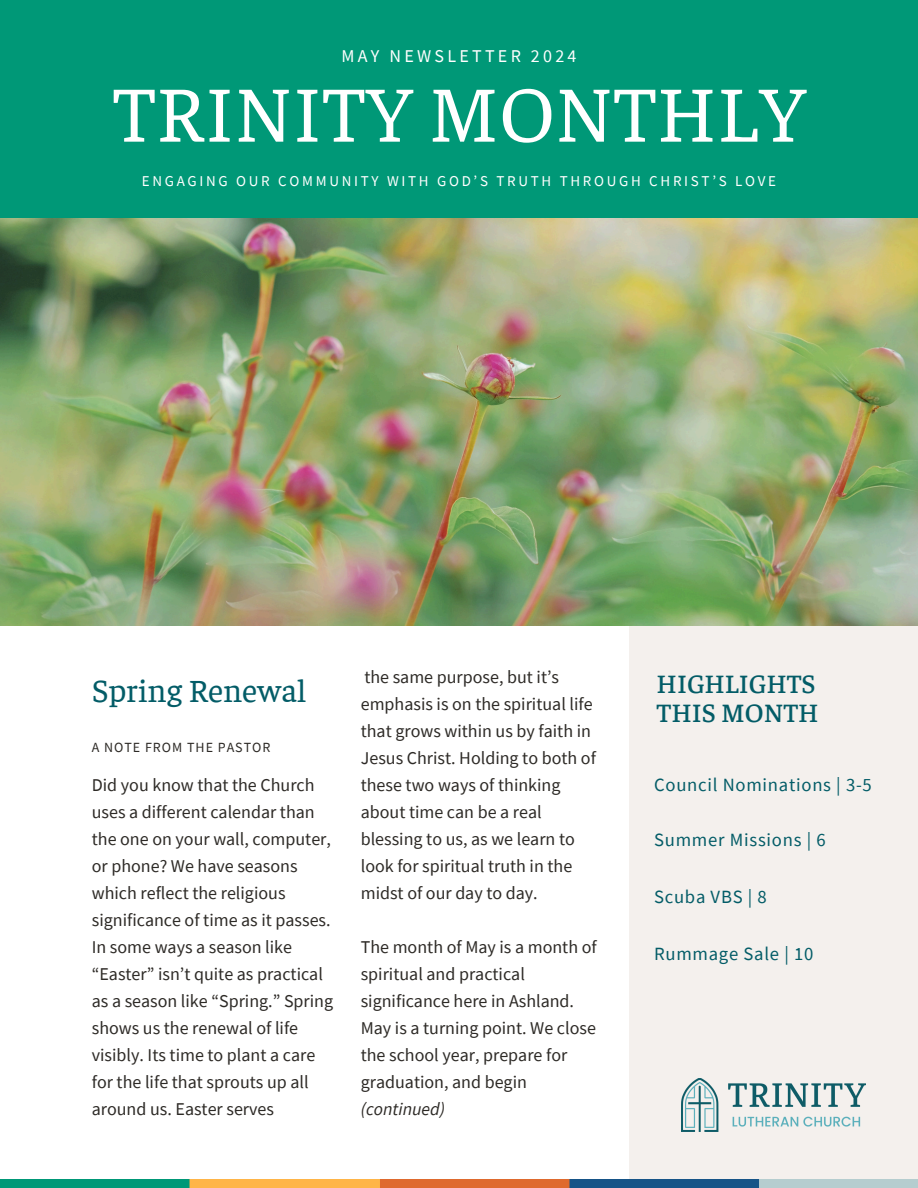
<style>
.page{position:relative;width:918px;height:1188px;background:#fff}
.page>*{position:absolute;margin:0;border:0;box-sizing:border-box;transform-origin:0 0}
.t1{font:80.1px "Faustina";color:#fff}
.t2{font:32.85px "Faustina";color:#035c67}
.t3{font:500 27px/29.2px "Faustina";color:#035c67}
.t4{font:18.6px "Source Sans Pro";letter-spacing:.04em;color:#035c67}
.t5{font:18px/27px "Source Sans Pro";color:#2d2a26}
.t6{font:18px "Source Sans Pro";letter-spacing:.18em;color:#fff}
.t7{font:15px "Source Sans Pro";letter-spacing:.18em;color:#fff}
.t8{font:13.95px "Source Sans Pro";letter-spacing:.07em;color:#2d2a26}
.s1{font-style:italic}
</style>
<div class="page">
<div style="left:629px;top:616px;width:289px;height:572px;background:#f4f0ed"></div>
<img style="left:0;top:217px;width:918px;height:408px">
<div style="left:0;top:0;width:918px;height:217px;background:#009877"></div>
<img style="left:0;top:1180px;width:918px;height:8px">
<img style="left:682px;top:1079px;width:183px;height:53px">
<h5 class="t6" style="left:342px;top:44px;width:236px">MAY NEWSLETTER 2024</h5>
<h3 class="t1" style="left:113px;top:58px;width:695px">TRINITY MONTHLY</h3>
<h5 class="t7" style="left:142px;top:171px;width:636px">ENGAGING OUR COMMUNITY WITH GOD’S TRUTH THROUGH CHRIST’S LOVE</h5>
<h5 class="t2" style="left:92px;top:668px;width:216px">Spring Renewal</h5>
<h5 class="t8" style="left:92px;top:738px;width:180px">A NOTE FROM THE PASTOR</h5>
<h1 class="t5" style="left:92px;top:771px;width:243px">Did you know that the Church uses a different calendar than the one on your wall, computer, or phone? We have seasons which reflect the religious significance of time as it passes.<br>In some ways a season like “Easter” isn’t quite as practical as a season like “Spring.” Spring shows us the renewal of life visibly. Its time to plant a care for the life that sprouts up all around us. Easter serves</h1>
<p class="t5" style="left:361px;top:663px;width:237px">the same purpose, but it’s emphasis is on the spiritual life that grows within us by faith in<br>Jesus Christ. Holding to both of these two ways of thinking about time can be a real blessing to us, as we learn to look for spiritual truth in the midst of our day to day.</p>
<p class="t5" style="left:361px;top:933px;width:237px">The month of May is a month of spiritual and practical significance here in Ashland.<br>May is a turning point. We close the school year, prepare for graduation, and begin <span class="s1">(continued)</span></p>
<p class="t3" style="left:657px;top:667px;width:163px">HIGHLIGHTS<br>THIS MONTH</p>
<p class="t4" style="left:654px;top:772px;width:219px">Council Nominations | 3-5</p>
<h2 class="t4" style="left:654px;top:827px;width:173px">Summer Missions | 6</h2>
<h5 class="t4" style="left:654px;top:884px;width:114px">Scuba VBS | 8</h5>
<h5 class="t4" style="left:654px;top:942px;width:161px">Rummage Sale | 10</h5>
</div>
